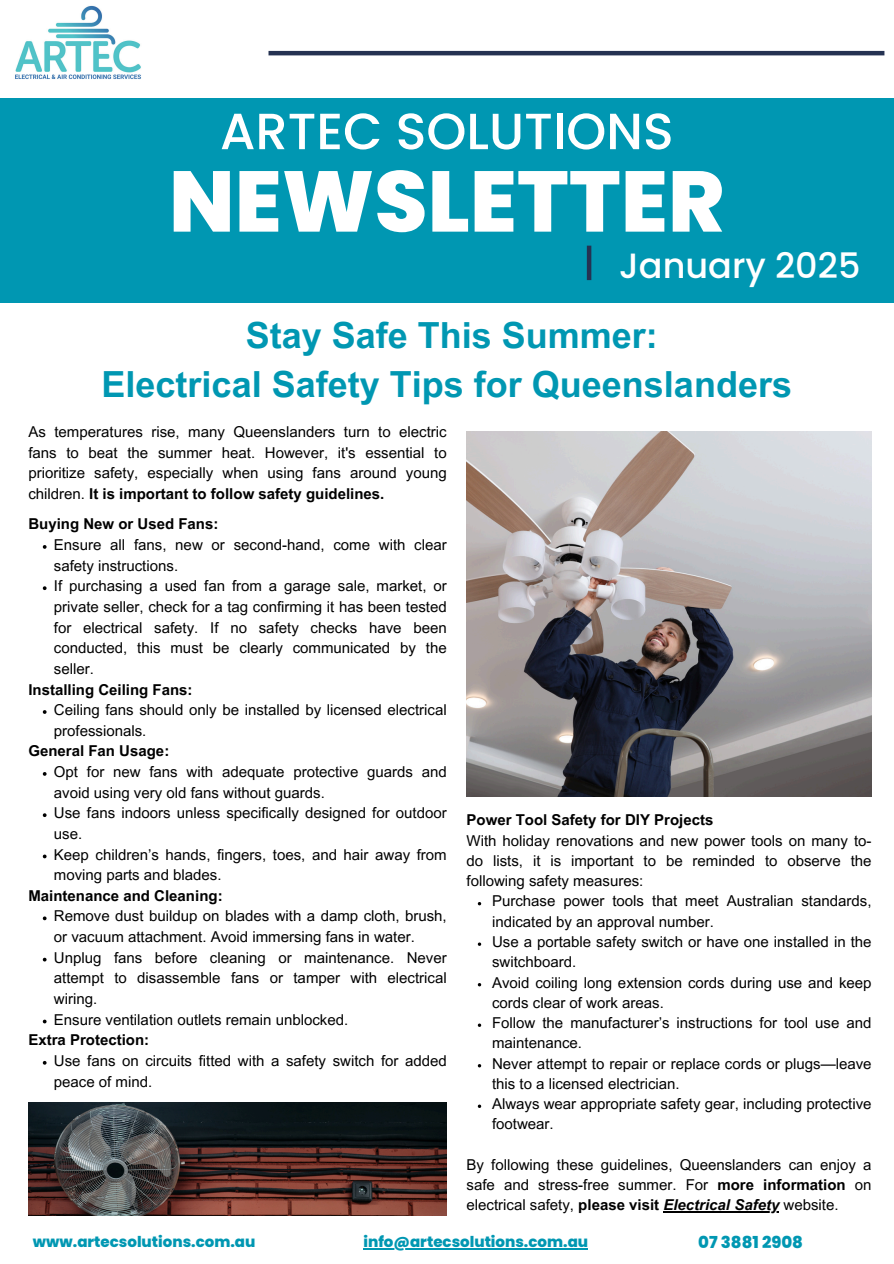
<style>
.page{position:relative;width:894px;height:1264px;background:#fff}
.page>*{position:absolute;margin:0;border:0;box-sizing:border-box;transform-origin:0 0}
.t1{font:800 85.95px "Poppins";color:#fff}
.t2{font:500 50.85px "Poppins";color:#fff}
.t3{font:700 36px/49.5px "Arial MT Pro";color:#0097b2;text-align:center}
.t4{font:500 35.1px "Poppins";color:#fff}
.t5{font:800 16.5px "Poppins";color:#0097b2}
.t6{font:15px/20.7px "Arial MT Pro";color:#000}
.t7{font:700 15px "Arial MT Pro";color:#000}
.t8{font:800 15px "Poppins";color:#0097b2}
.s1{font-weight:700}
.s2{font-weight:700;font-style:italic}
</style>
<div class="page">
<div style="left:0;top:98px;width:893px;height:204px;background:#0097b2"></div>
<hr style="left:268px;top:51px;width:616px;height:4px;background:#253252">
<div style="left:586px;top:246px;width:5px;height:34px;background:#253252"></div>
<img style="left:15px;top:5px;width:126px;height:74px">
<img style="left:466px;top:431px;width:405px;height:366px">
<img style="left:28px;top:1102px;width:418px;height:113px">
<hr style="left:363px;top:1248px;width:225px;height:1px;background:#0097b2">
<svg style="left:43px;top:545px;width:4px;height:4px"></svg>
<svg style="left:43px;top:586px;width:4px;height:4px"></svg>
<svg style="left:43px;top:710px;width:4px;height:4px"></svg>
<svg style="left:43px;top:772px;width:4px;height:3px"></svg>
<svg style="left:43px;top:813px;width:4px;height:4px"></svg>
<svg style="left:43px;top:854px;width:4px;height:4px"></svg>
<svg style="left:43px;top:916px;width:4px;height:4px"></svg>
<svg style="left:43px;top:957px;width:4px;height:4px"></svg>
<svg style="left:43px;top:1019px;width:4px;height:4px"></svg>
<svg style="left:43px;top:1060px;width:4px;height:4px"></svg>
<hr style="left:663px;top:1211px;width:116px;height:1px;background:#000">
<p class="t2" style="left:220px;top:96px;width:455px">ARTEC SOLUTIONS</p>
<p class="t1" style="left:169px;top:141px;width:557px">NEWSLETTER</p>
<h2 class="t4" style="left:619px;top:241px;width:243px">January 2025</h2>
<h3 class="t3" style="left:101px;top:315px;width:691px">Stay Safe This Summer:<br>Electrical Safety Tips for Queenslanders</h3>
<h4 class="t6" style="left:28px;top:423px;width:420px;text-align:justify">As temperatures rise, many Queenslanders turn to electric fans to beat the summer heat. However, it's essential to prioritize safety, especially when using fans around young children. <span class="s1">It is important to follow safety guidelines.</span></h4>
<p class="t7" style="left:28px;top:518px;width:191px">Buying New or Used Fans:</p>
<p class="t6" style="left:54px;top:536px;width:394px">Ensure all fans, new or second-hand, come with clear safety instructions.</p>
<h4 class="t6" style="left:54px;top:577px;width:394px;text-align:justify">If purchasing a used fan from a garage sale, market, or private seller, check for a tag confirming it has been tested for electrical safety. If no safety checks have been conducted, this must be clearly communicated by the seller.</h4>
<p class="t7" style="left:28px;top:683px;width:166px">Installing Ceiling Fans:</p>
<h4 class="t6" style="left:54px;top:701px;width:394px">Ceiling fans should only be installed by licensed electrical professionals.</h4>
<p class="t7" style="left:28px;top:745px;width:142px">General Fan Usage:</p>
<p class="t6" style="left:54px;top:763px;width:394px">Opt for new fans with adequate protective guards and avoid using very old fans without guards.</p>
<p class="t6" style="left:54px;top:804px;width:394px">Use fans indoors unless specifically designed for outdoor use.</p>
<h4 class="t6" style="left:54px;top:845px;width:394px">Keep children’s hands, fingers, toes, and hair away from moving parts and blades.</h4>
<p class="t7" style="left:28px;top:890px;width:196px">Maintenance and Cleaning:</p>
<p class="t6" style="left:54px;top:907px;width:394px">Remove dust buildup on blades with a damp cloth, brush, or vacuum attachment. Avoid immersing fans in water.</p>
<p class="t6" style="left:54px;top:949px;width:394px;text-align:justify">Unplug fans before cleaning or maintenance. Never attempt to disassemble fans or tamper with electrical wiring.</p>
<h4 class="t6" style="left:54px;top:1010px;width:296px">Ensure ventilation outlets remain unblocked.</h4>
<p class="t7" style="left:28px;top:1034px;width:122px">Extra Protection:</p>
<p class="t6" style="left:54px;top:1052px;width:394px">Use fans on circuits fitted with a safety switch for added peace of mind.</p>
<p class="t7" style="left:466px;top:814px;width:248px">Power Tool Safety for DIY Projects</p>
<p class="t6" style="left:466px;top:832px;width:406px;line-height:20.2px;text-align:justify">With holiday renovations and new power tools on many to&shy;do lists, it is important to be reminded to observe the following safety measures:</p>
<p class="t6" style="left:492px;top:893px;width:381px;line-height:20.2px">Purchase power tools that meet Australian standards, indicated by an approval number.</p>
<p class="t6" style="left:492px;top:933px;width:381px;line-height:20.2px">Use a portable safety switch or have one installed in the switchboard.</p>
<p class="t6" style="left:492px;top:974px;width:381px;line-height:20.2px">Avoid coiling long extension cords during use and keep cords clear of work areas.</p>
<p class="t6" style="left:492px;top:1014px;width:381px;line-height:20.2px">Follow the manufacturer’s instructions for tool use and maintenance.</p>
<p class="t6" style="left:492px;top:1055px;width:381px;line-height:20.2px">Never attempt to repair or replace cords or plugs—leave this to a licensed electrician.</p>
<p class="t6" style="left:492px;top:1095px;width:381px;line-height:20.2px">Always wear appropriate safety gear, including protective footwear.</p>
<p class="t6" style="left:466px;top:1156px;width:406px;line-height:20.2px;text-align:justify">By following these guidelines, Queenslanders can enjoy a safe and stress-free summer. For <span class="s1">more information</span> on electrical safety, <span class="s1">please visit</span> <span class="s2">Electrical Safety</span> website.</p>
<p class="t8" style="left:363px;top:1231px;width:226px">info@artecsolutions.com.au</p>
<h3 class="t8" style="left:33px;top:1231px;width:224px">www.artecsolutions.com.au</h3>
<p class="t5" style="left:698px;top:1230px;width:106px">07 3881 2908</p>
</div>
